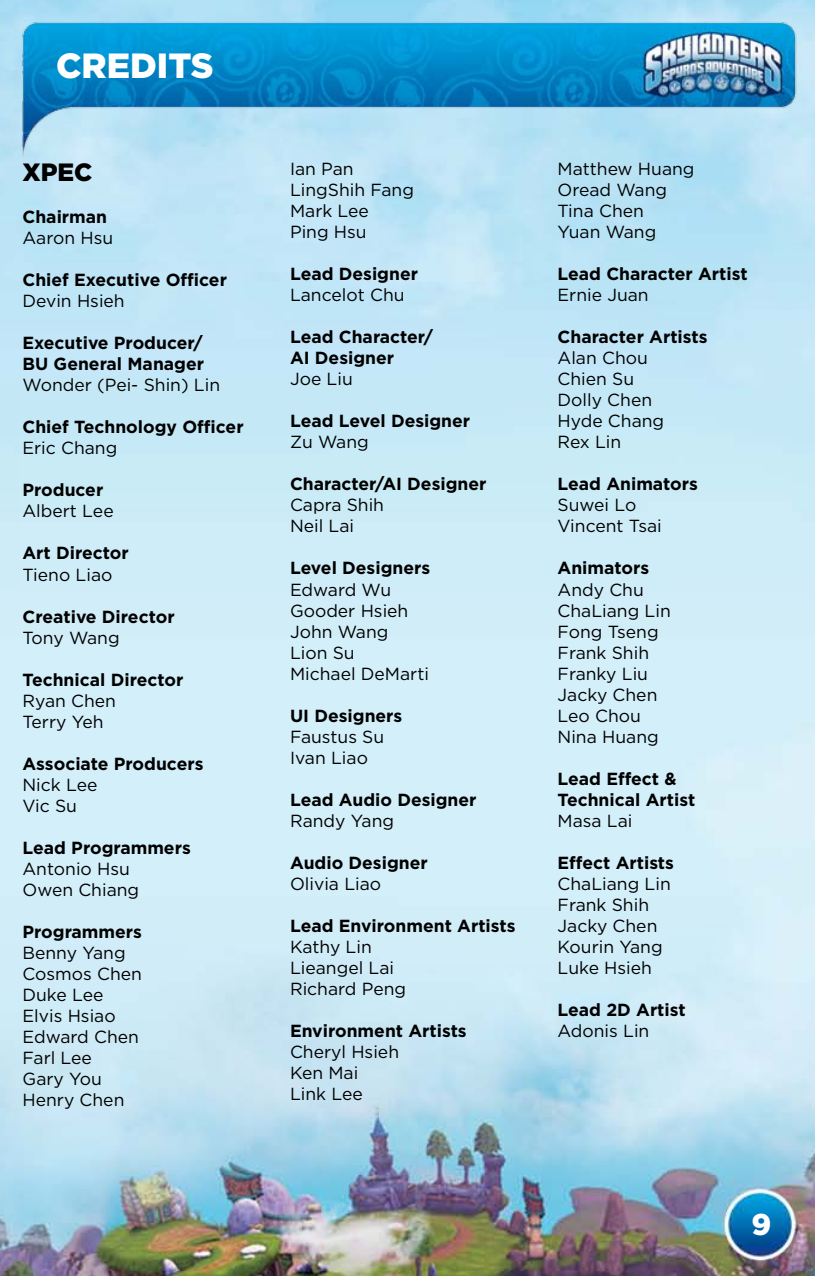
<style>
.page{position:relative;width:815px;height:1276px;background:#fff}
.page>*{position:absolute;margin:0;border:0;box-sizing:border-box;transform-origin:0 0}
.t1{font:900 35px "Gotham HTF";color:#fff}
.t2{font:900 30px "Gotham HTF";color:#fff}
.t3{font:900 25px "Gotham HTF";color:#000}
.t4{font:17.5px/21px "Gotham HTF";color:#000}
.t5{font:700 17.5px/21px "Gotham HTF";color:#000}
</style>
<div class="page">
<img style="left:0;top:175px;width:815px;height:1101px">
<img style="left:0;top:0;width:18px;height:183px">
<div style="left:0;top:381px;width:18px;height:205px;background:#c8eaf5"></div>
<img style="left:1px;top:0;width:814px;height:175px">
<h1 class="t1" style="left:56px;top:45px;width:159px">CREDITS</h1>
<h3 class="t3" style="left:22px;top:158px;width:53px">XPEC</h3>
<p class="t5" style="left:22px;top:206px;width:86px">Chairman</p>
<p class="t4" style="left:22px;top:227px;width:92px">Aaron Hsu</p>
<p class="t5" style="left:22px;top:269px;width:206px">Chief Executive Officer</p>
<p class="t4" style="left:22px;top:290px;width:104px">Devin Hsieh</p>
<p class="t5" style="left:22px;top:332px;width:183px">Executive Producer/<br>BU General Manager</p>
<p class="t4" style="left:22px;top:374px;width:199px">Wonder (Pei- Shin) Lin</p>
<p class="t5" style="left:22px;top:416px;width:223px">Chief Technology Officer</p>
<p class="t4" style="left:22px;top:437px;width:96px">Eric Chang</p>
<p class="t5" style="left:22px;top:479px;width:82px">Producer</p>
<p class="t4" style="left:22px;top:500px;width:93px">Albert Lee</p>
<p class="t5" style="left:22px;top:542px;width:108px">Art Director</p>
<p class="t4" style="left:22px;top:563px;width:91px">Tieno Liao</p>
<p class="t5" style="left:22px;top:605px;width:154px">Creative Director</p>
<p class="t4" style="left:22px;top:626px;width:99px">Tony Wang</p>
<p class="t5" style="left:22px;top:668px;width:162px">Technical Director</p>
<p class="t4" style="left:22px;top:689px;width:95px">Ryan Chen<br>Terry Yeh</p>
<p class="t5" style="left:22px;top:752px;width:183px">Associate Producers</p>
<p class="t4" style="left:22px;top:773px;width:77px">Nick Lee<br>Vic Su</p>
<p class="t5" style="left:22px;top:836px;width:170px">Lead Programmers</p>
<p class="t4" style="left:22px;top:857px;width:118px">Antonio Hsu<br>Owen Chiang</p>
<p class="t5" style="left:22px;top:920px;width:121px">Programmers</p>
<p class="t4" style="left:22px;top:941px;width:121px">Benny Yang<br>Cosmos Chen<br>Duke Lee<br>Elvis Hsiao<br>Edward Chen<br>Farl Lee<br>Gary You<br>Henry Chen</p>
<p class="t4" style="left:290px;top:158px;width:126px">Ian Pan<br>LingShih Fang<br>Mark Lee<br>Ping Hsu</p>
<p class="t5" style="left:290px;top:263px;width:130px">Lead Designer</p>
<p class="t4" style="left:290px;top:284px;width:116px">Lancelot Chu</p>
<p class="t5" style="left:290px;top:326px;width:145px">Lead Character/<br>AI Designer</p>
<p class="t4" style="left:290px;top:368px;width:64px">Joe Liu</p>
<p class="t5" style="left:290px;top:410px;width:182px">Lead Level Designer</p>
<p class="t4" style="left:290px;top:431px;width:80px">Zu Wang</p>
<p class="t5" style="left:290px;top:473px;width:198px">Character/AI Designer</p>
<p class="t4" style="left:290px;top:494px;width:96px">Capra Shih<br>Neil Lai</p>
<p class="t5" style="left:290px;top:557px;width:142px">Level Designers</p>
<p class="t4" style="left:290px;top:578px;width:141px">Edward Wu<br>Gooder Hsieh<br>John Wang<br>Lion Su<br>Michael DeMarti</p>
<p class="t5" style="left:290px;top:704px;width:114px">UI Designers</p>
<p class="t4" style="left:290px;top:725px;width:96px">Faustus Su<br>Ivan Liao</p>
<p class="t5" style="left:290px;top:788px;width:188px">Lead Audio Designer</p>
<p class="t4" style="left:290px;top:809px;width:106px">Randy Yang</p>
<p class="t5" style="left:290px;top:851px;width:139px">Audio Designer</p>
<p class="t4" style="left:290px;top:872px;width:93px">Olivia Liao</p>
<p class="t5" style="left:290px;top:914px;width:227px">Lead Environment Artists</p>
<p class="t4" style="left:290px;top:935px;width:118px">Kathy Lin<br>Lieangel Lai<br>Richard Peng</p>
<p class="t5" style="left:290px;top:1019px;width:178px">Environment Artists</p>
<p class="t4" style="left:290px;top:1040px;width:111px">Cheryl Hsieh<br>Ken Mai<br>Link Lee</p>
<p class="t4" style="left:558px;top:158px;width:139px">Matthew Huang<br>Oread Wang<br>Tina Chen<br>Yuan Wang</p>
<p class="t5" style="left:558px;top:263px;width:192px">Lead Character Artist</p>
<p class="t4" style="left:558px;top:284px;width:93px">Ernie Juan</p>
<p class="t5" style="left:558px;top:326px;width:152px">Character Artists</p>
<p class="t4" style="left:558px;top:347px;width:108px">Alan Chou<br>Chien Su<br>Dolly Chen<br>Hyde Chang<br>Rex Lin</p>
<p class="t5" style="left:558px;top:473px;width:142px">Lead Animators</p>
<p class="t4" style="left:558px;top:494px;width:106px">Suwei Lo<br>Vincent Tsai</p>
<p class="t5" style="left:558px;top:557px;width:93px">Animators</p>
<p class="t4" style="left:558px;top:578px;width:115px">Andy Chu<br>ChaLiang Lin<br>Fong Tseng<br>Frank Shih<br>Franky Liu<br>Jacky Chen<br>Leo Chou<br>Nina Huang</p>
<p class="t5" style="left:558px;top:767px;width:139px">Lead Effect &amp;<br>Technical Artist</p>
<p class="t4" style="left:558px;top:809px;width:76px">Masa Lai</p>
<p class="t5" style="left:558px;top:851px;width:118px">Effect Artists</p>
<p class="t4" style="left:558px;top:872px;width:115px">ChaLiang Lin<br>Frank Shih<br>Jacky Chen<br>Kourin Yang<br>Luke Hsieh</p>
<p class="t5" style="left:558px;top:998px;width:130px">Lead 2D Artist</p>
<p class="t4" style="left:558px;top:1019px;width:93px">Adonis Lin</p>
<h2 class="t2" style="left:751px;top:1207px;width:21px">9</h2>
</div>
